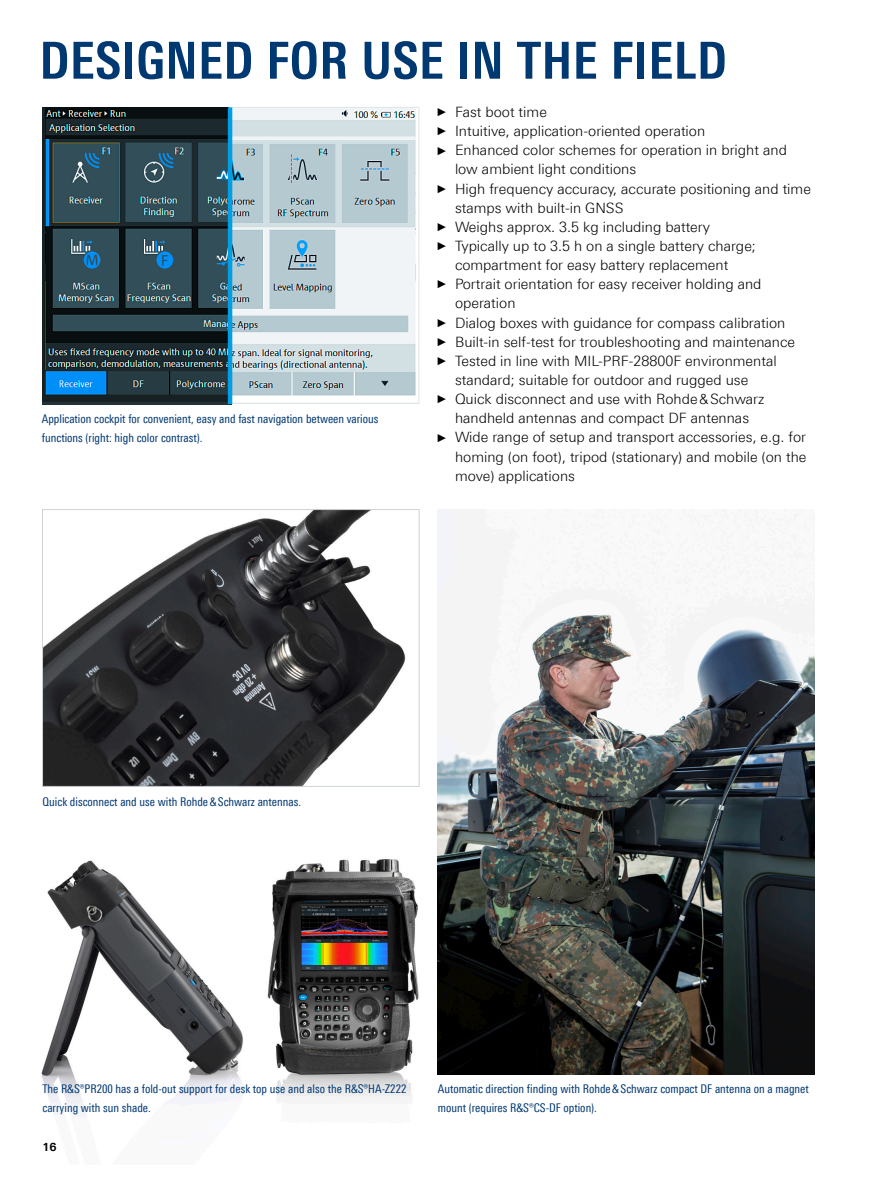
<style>
.page{position:relative;width:893px;height:1191px;background:#fff}
.page>*{position:absolute;margin:0;border:0;box-sizing:border-box;transform-origin:0 0}
.Seiten_Headline_34Pt{font:700 51px "Linotype Univers 620 Cn";letter-spacing:.01em;color:#003872}
.t1{font:300 14.25px/19.2px "Linotype Univers 330";color:#000}
.Bildunterschrift{font:12px/19.2px "Linotype Univers 420 Cn";color:#003872}
.t2{font:700 11.25px "Linotype Univers 630";color:#000}
.s1{font-family:"Arial Narrow";font-weight:400;font-size:11.4px}
</style>
<div class="page">
<img style="left:41px;top:860px;width:202px;height:257px">
<img style="left:267px;top:859px;width:152px;height:245px">
<img style="left:44px;top:511px;width:362px;height:273px">
<div style="left:42px;top:509px;width:377px;height:277px;border:1px solid #cdd3d7"></div>
<img style="left:438px;top:509px;width:376px;height:565px">
<img style="left:43px;top:107px;width:185px;height:297px">
<img style="left:232px;top:109px;width:184px;height:293px">
<div style="left:229px;top:107px;width:190px;height:297px;border:1px solid #e0e4e6"></div>
<hr style="left:228px;top:107px;width:4px;height:297px;background:#009ee3">
<p class="Seiten_Headline_34Pt" style="left:40px;top:30px;width:689px">DESIGNED FOR USE IN THE FIELD</p>
<p class="t1" style="left:438px;top:102px;width:110px"><span class="s1">►</span> Fast boot time</p>
<p class="t1" style="left:438px;top:121px;width:269px"><span class="s1">►</span> Intuitive, application-oriented operation</p>
<p class="t1" style="left:455px;top:140px;width:333px;text-indent:-17px"><span class="s1">►</span> Enhanced color schemes for operation in bright and low ambient light conditions</p>
<p class="t1" style="left:455px;top:179px;width:357px;text-indent:-17px"><span class="s1">►</span> High frequency accuracy, accurate positioning and time stamps with built-in GNSS</p>
<p class="t1" style="left:438px;top:217px;width:273px"><span class="s1">►</span> Weighs approx. 3.5 kg including battery</p>
<p class="t1" style="left:455px;top:236px;width:302px;text-indent:-17px"><span class="s1">►</span> Typically up to 3.5 h on a single battery charge; compartment for easy battery replacement</p>
<p class="t1" style="left:455px;top:274px;width:308px;text-indent:-17px"><span class="s1">►</span> Portrait orientation for easy receiver holding and operation</p>
<p class="t1" style="left:438px;top:313px;width:349px"><span class="s1">►</span> Dialog boxes with guidance for compass calibration</p>
<p class="t1" style="left:438px;top:332px;width:359px"><span class="s1">►</span> Built-in self-test for troubleshooting and maintenance</p>
<p class="t1" style="left:455px;top:351px;width:323px;text-indent:-17px"><span class="s1">►</span> Tested in line with MIL-PRF-28800F environmental standard; suitable for outdoor and rugged use</p>
<p class="t1" style="left:438px;top:389px;width:328px;text-align:center"><span class="s1">►</span> Quick disconnect and use with Rohde&amp;Schwarz handheld antennas and compact DF antennas</p>
<p class="t1" style="left:455px;top:427px;width:353px;text-align:justify;text-indent:-17px"><span class="s1">►</span> Wide range of setup and transport accessories, e.g. for homing (on foot), tripod (stationary) and mobile (on the move) applications</p>
<p class="Bildunterschrift" style="left:42px;top:409px;width:338px">Application cockpit for convenient, easy and fast navigation between various functions (right: high color contrast).</p>
<p class="Bildunterschrift" style="left:43px;top:792px;width:260px">Quick disconnect and use with Rohde&amp;Schwarz antennas.</p>
<p class="Bildunterschrift" style="left:43px;top:1079px;width:365px">The R&amp;S®PR200 has a fold-out support for desk top use and also the R&amp;S®HA-Z222 carrying with sun shade.</p>
<p class="Bildunterschrift" style="left:438px;top:1079px;width:372px">Automatic direction finding with Rohde&amp;Schwarz compact DF antenna on a magnet mount (requires R&amp;S®CS-DF option).</p>
<p class="t2" style="left:43px;top:1139px;width:16px">16</p>
</div>
